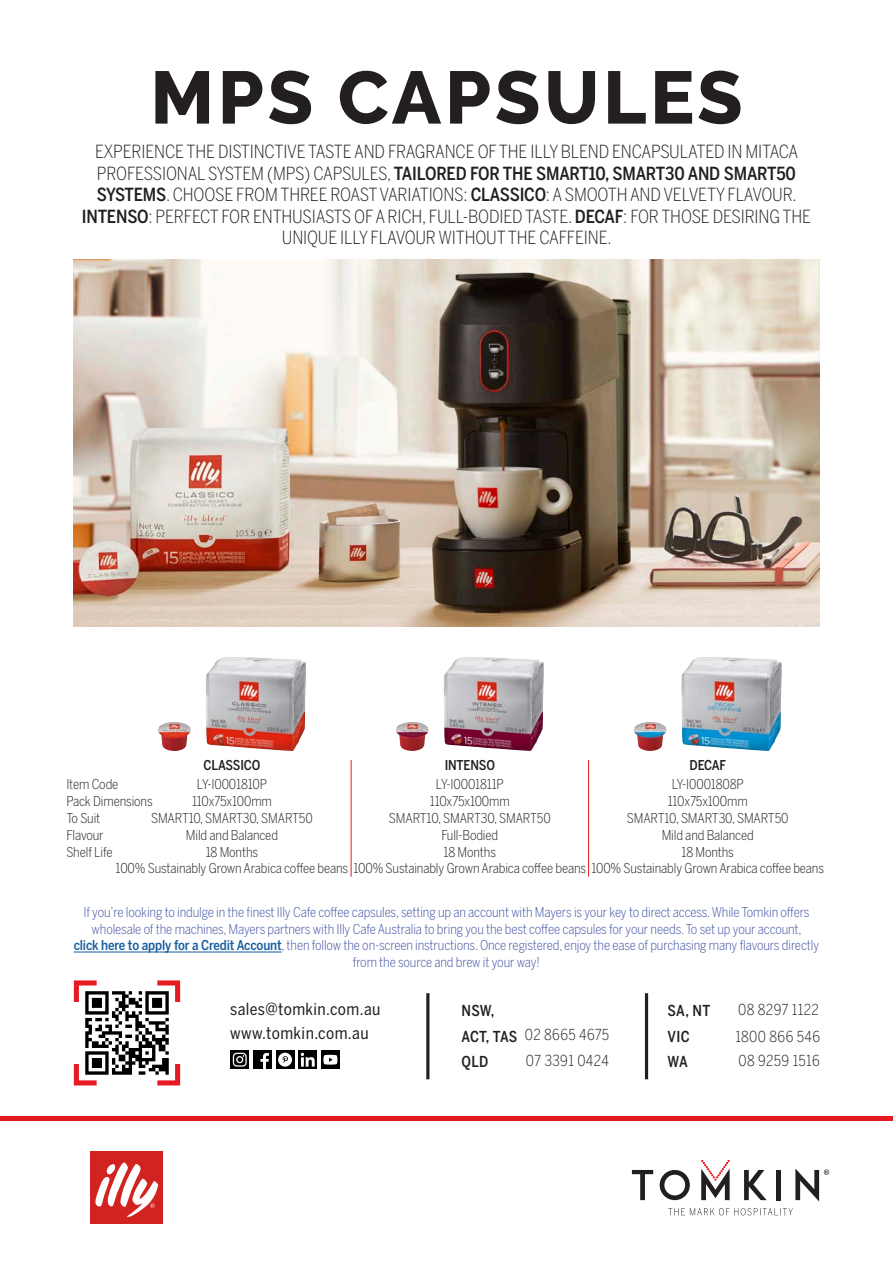
<style>
.page{position:relative;width:893px;height:1263px;background:#fff}
.page>*{position:absolute;margin:0;border:0;box-sizing:border-box;transform-origin:0 0}
.Magazine_Title{font:800 74.1px "Raleway";letter-spacing:.05em;color:#231f20}
.Subtitle{font:300 18px/21.6px "Benton Sans Cond";letter-spacing:-.01em;color:#231f20}
.t1{font:16.5px/23.1px "Benton Sans Cond";letter-spacing:.025em;color:#231f20}
.t2{font:300 15px "Benton Sans Cond";letter-spacing:.025em;color:#231f20}
.t3{font:500 15px/24px "Benton Sans Cond";letter-spacing:.025em;color:#231f20}
.t4{font:300 13.5px/16.5px "Benton Sans Cond";letter-spacing:-.01em;color:#4153a3;text-align:center}
.t5{font:300 13.5px "Benton Sans Cond";letter-spacing:-.01em;color:#231f20}
.t6{font:500 13.5px "Benton Sans Cond";letter-spacing:-.01em;color:#231f20}
.s1{font-weight:500}
.s2{font-weight:500;color:#175d9e}
.s3{font-weight:300}
</style>
<div class="page">
<hr style="left:0;top:1116px;width:893px;height:4px;background:#e51a23">
<div style="left:91px;top:1152px;width:72px;height:72px;background:#d12420"></div>
<svg style="left:95px;top:1162px;width:63px;height:55px"></svg>
<hr style="left:426px;top:993px;width:3px;height:86px;background:#231f20">
<hr style="left:645px;top:993px;width:3px;height:86px;background:#231f20">
<svg style="left:230px;top:1050px;width:19px;height:19px"></svg>
<svg style="left:233px;top:1053px;width:14px;height:14px"></svg>
<div style="left:253px;top:1050px;width:19px;height:19px;background:#000"></div>
<svg style="left:260px;top:1053px;width:9px;height:16px"></svg>
<div style="left:276px;top:1050px;width:19px;height:19px;background:#000"></div>
<svg style="left:278px;top:1053px;width:14px;height:13px"></svg>
<svg style="left:321px;top:1050px;width:19px;height:19px"></svg>
<svg style="left:323px;top:1055px;width:14px;height:9px"></svg>
<div style="left:298px;top:1050px;width:19px;height:19px;background:#000"></div>
<svg style="left:301px;top:1053px;width:14px;height:13px"></svg>
<svg style="left:668px;top:1208px;width:125px;height:7px"></svg>
<svg style="left:632px;top:1170px;width:21px;height:30px"></svg>
<svg style="left:660px;top:1170px;width:30px;height:30px"></svg>
<svg style="left:744px;top:1170px;width:23px;height:30px"></svg>
<div style="left:776px;top:1170px;width:5px;height:30px;background:#231f20"></div>
<svg style="left:795px;top:1168px;width:34px;height:33px"></svg>
<svg style="left:701px;top:1160px;width:29px;height:40px"></svg>
<hr style="left:351px;top:760px;width:1px;height:117px;background:#e51a23">
<hr style="left:588px;top:760px;width:1px;height:117px;background:#e51a23">
<hr style="left:74px;top:952px;width:208px;height:1px;background:#175d9e">
<img style="left:206px;top:657px;width:100px;height:94px">
<img style="left:158px;top:722px;width:33px;height:29px">
<img style="left:444px;top:657px;width:100px;height:94px">
<img style="left:396px;top:722px;width:33px;height:29px">
<img style="left:681px;top:657px;width:101px;height:94px">
<img style="left:634px;top:722px;width:32px;height:29px">
<img style="left:74px;top:259px;width:745px;height:368px">
<svg style="left:74px;top:980px;width:106px;height:105px"></svg>
<p class="Magazine_Title" style="left:150px;top:55px;width:594px">MPS CAPSULES</p>
<p class="Subtitle" style="left:95px;top:141px;width:705px">EXPERIENCE THE DISTINCTIVE TASTE AND FRAGRANCE OF THE ILLY BLEND ENCAPSULATED IN MITACA<br>PROFESSIONAL SYSTEM (MPS) CAPSULES, <span class="s1">TAILORED FOR THE SMART10, SMART30 AND SMART50<br>SYSTEMS</span>. CHOOSE FROM THREE ROAST VARIATIONS: <span class="s1">CLASSICO</span>: A SMOOTH AND VELVETY FLAVOUR.</p>
<p class="Subtitle" style="left:82px;top:205px;width:731px;text-align:center"><span class="s1">INTENSO</span>: PERFECT FOR ENTHUSIASTS OF A RICH, FULL-BODIED TASTE. <span class="s1">DECAF</span>: FOR THOSE DESIRING THE<br>UNIQUE ILLY FLAVOUR WITHOUT THE CAFFEINE.</p>
<p class="t6" style="left:204px;top:757px;width:58px">CLASSICO</p>
<p class="t6" style="left:445px;top:757px;width:52px">INTENSO</p>
<p class="t6" style="left:690px;top:757px;width:38px">DECAF</p>
<p class="t5" style="left:66px;top:777px;width:54px">Item Code</p>
<p class="t5" style="left:66px;top:793px;width:88px">Pack Dimensions</p>
<p class="t5" style="left:66px;top:810px;width:36px">To Suit</p>
<p class="t5" style="left:66px;top:827px;width:39px">Flavour</p>
<p class="t5" style="left:66px;top:844px;width:48px">Shelf Life</p>
<p class="t5" style="left:436px;top:777px;width:69px">LY-I0001811P</p>
<p class="t5" style="left:430px;top:793px;width:81px">110x75x100mm</p>
<p class="t5" style="left:389px;top:810px;width:163px">SMART10, SMART30, SMART50</p>
<p class="t5" style="left:441px;top:827px;width:58px">Full-Bodied</p>
<p class="t5" style="left:444px;top:844px;width:54px">18 Months</p>
<p class="t5" style="left:116px;top:860px;width:710px">100% Sustainably Grown Arabica coffee beans 100% Sustainably Grown Arabica coffee beans 100% Sustainably Grown Arabica coffee beans</p>
<p class="t5" style="left:197px;top:777px;width:72px">LY-I0001810P</p>
<p class="t5" style="left:192px;top:793px;width:81px">110x75x100mm</p>
<p class="t5" style="left:151px;top:810px;width:163px">SMART10, SMART30, SMART50</p>
<p class="t5" style="left:186px;top:827px;width:94px">Mild and Balanced</p>
<p class="t5" style="left:206px;top:844px;width:54px">18 Months</p>
<p class="t5" style="left:672px;top:777px;width:74px">LY-I0001808P</p>
<p class="t5" style="left:668px;top:793px;width:81px">110x75x100mm</p>
<p class="t5" style="left:627px;top:810px;width:163px">SMART10, SMART30, SMART50</p>
<p class="t5" style="left:662px;top:827px;width:94px">Mild and Balanced</p>
<p class="t5" style="left:681px;top:844px;width:54px">18 Months</p>
<p class="t4" style="left:74px;top:904px;width:747px">If you’re looking to indulge in the finest Illy Cafe coffee capsules, setting up an account with Mayers is your key to direct access. While Tomkin offers wholesale of the machines, Mayers partners with Illy Cafe Australia to bring you the best coffee capsules for your needs. To set up your account,<br><span class="s2">click here to apply for a Credit Account</span>, then follow the on-screen instructions. Once registered, enjoy the ease of purchasing many flavours directly from the source and brew it your way!</p>
<p class="t1" style="left:230px;top:998px;width:152px">sales@tomkin.com.au www.tomkin.com.au</p>
<p class="t3" style="left:461px;top:999px;width:149px">NSW,<br>ACT, TAS <span class="s3">02 8665 4675</span></p>
<p class="t3" style="left:461px;top:1050px;width:28px">QLD</p>
<p class="t2" style="left:526px;top:1052px;width:84px">07 3391 0424</p>
<p class="t3" style="left:668px;top:999px;width:44px">SA, NT</p>
<p class="t2" style="left:738px;top:1001px;width:82px">08 8297 1122</p>
<p class="t3" style="left:668px;top:1024px;width:24px">VIC</p>
<p class="t2" style="left:735px;top:1028px;width:86px">1800 866 546</p>
<p class="t3" style="left:668px;top:1050px;width:22px">WA</p>
<p class="t2" style="left:738px;top:1052px;width:83px">08 9259 1516</p>
</div>
